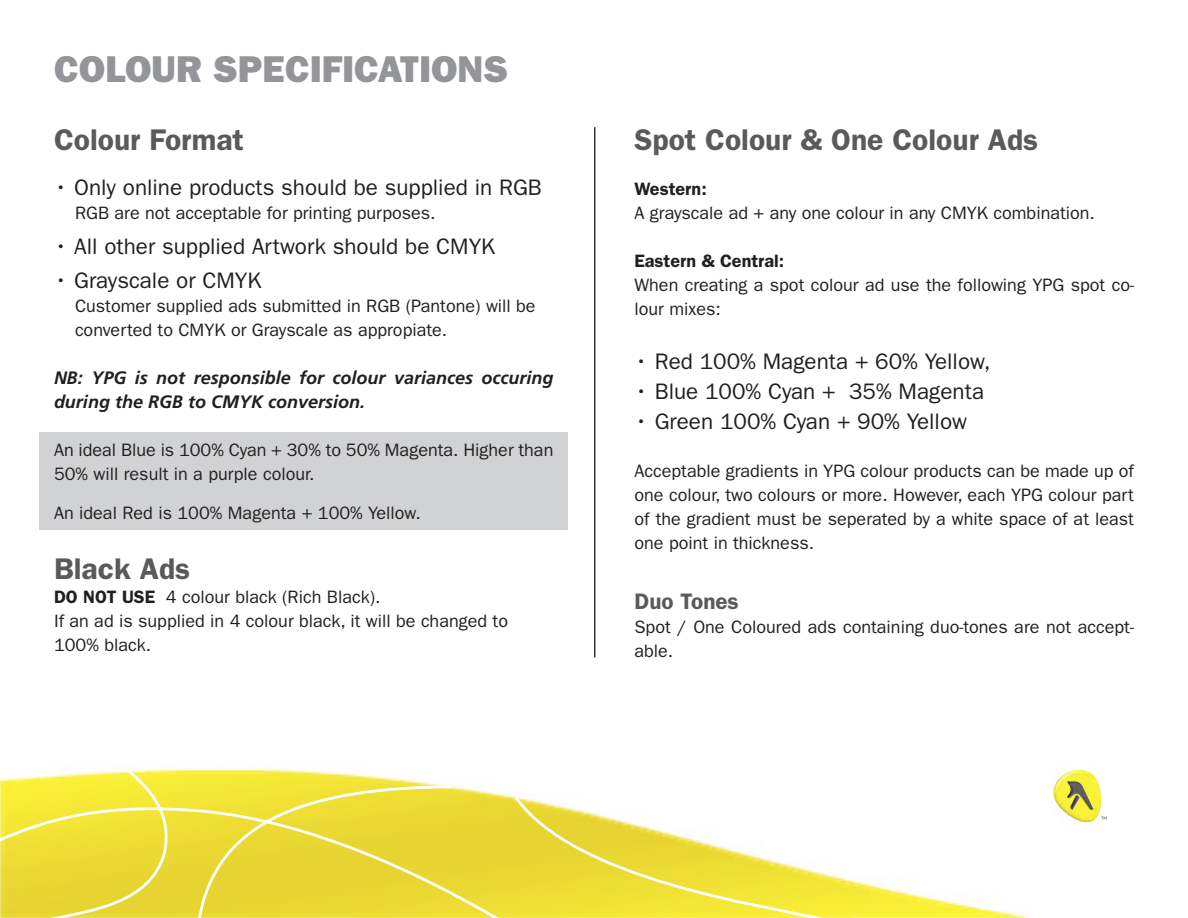
<style>
.page{position:relative;width:1188px;height:918px;background:#fff}
.page>*{position:absolute;margin:0;border:0;box-sizing:border-box;transform-origin:0 0}
.t1{font:800 37.5px "Franklin Gothic";color:#939598}
.t2{font:600 30px "Franklin Gothic";color:#5a5a5d}
.t3{font:22.5px "Franklin Gothic";color:#231f20}
.t4{font:600 22.5px "Franklin Gothic";color:#5a5a5d}
.t5{font:18px/24px "Franklin Gothic";color:#231f20}
.t6{font:italic 700 18px/24px "Frutiger";color:#231f20}
.t7{font:600 18px "Franklin Gothic";color:#231f20}
.s1{font-weight:600}
</style>
<div class="page">
<img style="left:828px;top:874px;width:203px;height:44px">
<svg style="left:0;top:768px;width:828px;height:150px"></svg>
<svg style="left:1053px;top:769px;width:54px;height:56px"></svg>
<hr style="left:594px;top:127px;width:2px;height:530px;background:#363536">
<div style="left:39px;top:432px;width:529px;height:98px;background:#d1d2d4"></div>
<p class="t1" style="left:54px;top:47px;width:456px">COLOUR SPECIFICATIONS</p>
<p class="t2" style="left:54px;top:122px;width:192px">Colour Format</p>
<p class="t3" style="left:54px;top:175px;width:489px">• Only online products should be supplied in RGB</p>
<p class="t5" style="left:75px;top:201px;width:362px">RGB are not acceptable for printing purposes.</p>
<p class="t3" style="left:54px;top:233px;width:443px">• All other supplied Artwork should be CMYK</p>
<p class="t3" style="left:54px;top:268px;width:209px">• Grayscale or CMYK</p>
<p class="t5" style="left:75px;top:294px;width:462px">Customer supplied ads submitted in RGB (Pantone) will be</p>
<p class="t5" style="left:75px;top:318px;width:374px">converted to CMYK or Grayscale as appropiate.</p>
<p class="t6" style="left:54px;top:366px;width:501px">NB: YPG is not responsible for colour variances occuring during the RGB to CMYK conversion.</p>
<p class="t5" style="left:54px;top:438px;width:501px">An ideal Blue is 100% Cyan + 30% to 50% Magenta. Higher than<br>50% will result in a purple colour.</p>
<p class="t5" style="left:54px;top:501px;width:368px">An ideal Red is 100% Magenta + 100% Yellow.</p>
<p class="t2" style="left:54px;top:551px;width:138px">Black Ads</p>
<p class="t5" style="left:54px;top:585px;width:328px"><span class="s1">DO NOT USE</span> 4 colour black (Rich Black).</p>
<p class="t5" style="left:54px;top:609px;width:456px">If an ad is supplied in 4 colour black, it will be changed to</p>
<p class="t5" style="left:54px;top:633px;width:99px">100% black.</p>
<p class="t2" style="left:634px;top:122px;width:405px">Spot Colour &amp; One Colour Ads</p>
<p class="t7" style="left:634px;top:178px;width:74px">Western:</p>
<p class="t5" style="left:634px;top:201px;width:462px">A grayscale ad + any one colour in any CMYK combination.</p>
<p class="t7" style="left:634px;top:250px;width:151px">Eastern &amp; Central:</p>
<p class="t5" style="left:634px;top:273px;width:501px">When creating a spot colour ad use the following YPG spot co&shy;lour mixes:</p>
<p class="t3" style="left:634px;top:349px;width:357px">• Red 100% Magenta + 60% Yellow,</p>
<p class="t3" style="left:634px;top:379px;width:351px">• Blue 100% Cyan + 35% Magenta</p>
<p class="t3" style="left:634px;top:409px;width:334px">• Green 100% Cyan + 90% Yellow</p>
<p class="t5" style="left:634px;top:459px;width:501px;text-align:justify">Acceptable gradients in YPG colour products can be made up of one colour, two colours or more. However, each YPG colour part of the gradient must be seperated by a white space of at least one point in thickness.</p>
<p class="t4" style="left:634px;top:588px;width:106px">Duo Tones</p>
<p class="t5" style="left:634px;top:615px;width:501px">Spot / One Coloured ads containing duo-tones are not accept&shy;able.</p>
</div>
